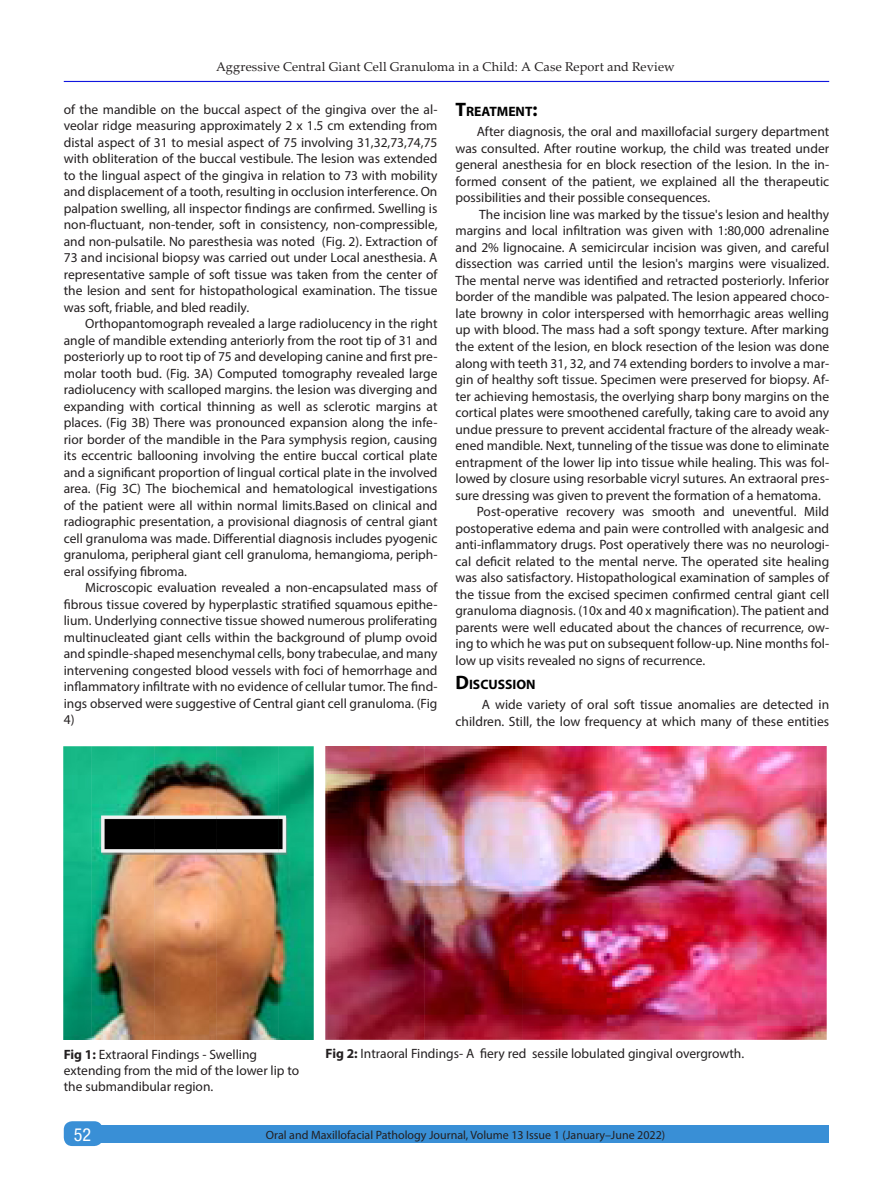
<style>
.page{position:relative;width:893px;height:1191px;background:#fff}
.page>*{position:absolute;margin:0;border:0;box-sizing:border-box;transform-origin:0 0}
.t1{font:condensed 18px "Helvetica Neue";color:#fff}
.subhead{font:700 13.65px "Myriad Pro";color:#000}
.Heading_1{font:13.5px/16.5px "Myriad Pro";color:#231f20;text-align:justify}
.photocaption{font:13.5px/16.2px "Myriad Pro";color:#231f20}
.Running_header{font:12.75px "Palatino Linotype";letter-spacing:.005em;color:#231f20}
.t2{font:12px "Myriad Pro";color:#231f20}
.s1{font-size:19.5px}
.s2{font-weight:700}
</style>
<div class="page">
<hr style="left:64px;top:81px;width:765px;height:1px;background:#1116df">
<div style="left:99px;top:1125px;width:730px;height:17px;background:#398fd6"></div>
<div style="left:64px;top:1121px;width:39px;height:25px;background:#398fd6;border-radius:9px"></div>
<img style="left:64px;top:746px;width:250px;height:293px">
<img style="left:326px;top:746px;width:501px;height:293px">
<p class="Running_header" style="left:216px;top:57px;width:460px">Aggressive Central Giant Cell Granuloma in a Child: A Case Report and Review</p>
<p class="Heading_1" style="left:64px;top:101px;width:375px">of the mandible on the buccal aspect of the gingiva over the al&shy;veolar ridge measuring approximately 2 x 1.5 cm extending from distal aspect of 31 to mesial aspect of 75 involving 31,32,73,74,75 with obliteration of the buccal vestibule. The lesion was extended to the lingual aspect of the gingiva in relation to 73 with mobility and displacement of a tooth, resulting in occlusion interference. On palpation swelling, all inspector findings are confirmed. Swelling is non-fluctuant, non-tender, soft in consistency, non-compressible, and non-pulsatile. No paresthesia was noted (Fig. 2). Extraction of 73 and incisional biopsy was carried out under Local anesthesia. A representative sample of soft tissue was taken from the center of the lesion and sent for histopathological examination. The tissue was soft, friable, and bled readily.</p>
<p class="Heading_1" style="left:64px;top:315px;width:375px;text-indent:21px">Orthopantomograph revealed a large radiolucency in the right angle of mandible extending anteriorly from the root tip of 31 and posteriorly up to root tip of 75 and developing canine and first pre&shy;molar tooth bud. (Fig. 3A) Computed tomography revealed large radiolucency with scalloped margins. the lesion was diverging and expanding with cortical thinning as well as sclerotic margins at places. (Fig 3B) There was pronounced expansion along the infe&shy;rior border of the mandible in the Para symphysis region, causing its eccentric ballooning involving the entire buccal cortical plate and a significant proportion of lingual cortical plate in the involved area. (Fig 3C) The biochemical and hematological investigations of the patient were all within normal limits.Based on clinical and radiographic presentation, a provisional diagnosis of central giant cell granuloma was made. Differential diagnosis includes pyogenic granuloma, peripheral giant cell granuloma, hemangioma, periph&shy;eral ossifying fibroma.</p>
<p class="Heading_1" style="left:64px;top:579px;width:375px;text-indent:21px">Microscopic evaluation revealed a non-encapsulated mass of fibrous tissue covered by hyperplastic stratified squamous epithe&shy;lium. Underlying connective tissue showed numerous proliferating multinucleated giant cells within the background of plump ovoid and spindle-shaped mesenchymal cells, bony trabeculae, and many intervening congested blood vessels with foci of hemorrhage and inflammatory infiltrate with no evidence of cellular tumor. The find&shy;ings observed were suggestive of Central giant cell granuloma. (Fig 4)</p>
<p class="subhead" style="left:455px;top:102px;width:84px"><span class="s1">T</span>REATMENT<span class="s1">:</span></p>
<p class="Heading_1" style="left:455px;top:123px;width:375px;text-indent:21px">After diagnosis, the oral and maxillofacial surgery department was consulted. After routine workup, the child was treated under general anesthesia for en block resection of the lesion. In the in&shy;formed consent of the patient, we explained all the therapeutic possibilities and their possible consequences.</p>
<p class="Heading_1" style="left:455px;top:206px;width:375px;text-indent:24px">The incision line was marked by the tissue's lesion and healthy margins and local infiltration was given with 1:80,000 adrenaline and 2% lignocaine. A semicircular incision was given, and careful dissection was carried until the lesion's margins were visualized.<br>The mental nerve was identified and retracted posteriorly. Inferior border of the mandible was palpated. The lesion appeared choco&shy;late browny in color interspersed with hemorrhagic areas welling up with blood. The mass had a soft spongy texture. After marking the extent of the lesion, en block resection of the lesion was done along with teeth 31, 32, and 74 extending borders to involve a mar&shy;gin of healthy soft tissue. Specimen were preserved for biopsy. Af&shy;ter achieving hemostasis, the overlying sharp bony margins on the cortical plates were smoothened carefully, taking care to avoid any undue pressure to prevent accidental fracture of the already weak&shy;ened mandible. Next, tunneling of the tissue was done to eliminate entrapment of the lower lip into tissue while healing. This was fol&shy;lowed by closure using resorbable vicryl sutures. An extraoral pres&shy;sure dressing was given to prevent the formation of a hematoma.</p>
<p class="Heading_1" style="left:455px;top:503px;width:375px;text-indent:21px">Post-operative recovery was smooth and uneventful. Mild postoperative edema and pain were controlled with analgesic and anti-inflammatory drugs. Post operatively there was no neurologi&shy;cal deficit related to the mental nerve. The operated site healing was also satisfactory. Histopathological examination of samples of the tissue from the excised specimen confirmed central giant cell granuloma diagnosis. (10x and 40 x magnification). The patient and parents were well educated about the chances of recurrence, ow&shy;ing to which he was put on subsequent follow-up. Nine months fol&shy;low up visits revealed no signs of recurrence.</p>
<p class="subhead" style="left:455px;top:675px;width:82px"><span class="s1">D</span>ISCUSSION</p>
<p class="Heading_1" style="left:455px;top:696px;width:375px;text-align:right">A wide variety of oral soft tissue anomalies are detected in children. Still, the low frequency at which many of these entities</p>
<p class="photocaption" style="left:64px;top:1045px;width:237px"><span class="s2">Fig 1:</span> Extraoral Findings - Swelling extending from the mid of the lower lip to the submandibular region.</p>
<p class="photocaption" style="left:326px;top:1045px;width:420px"><span class="s2">Fig 2:</span> Intraoral Findings- A fiery red sessile lobulated gingival overgrowth.</p>
<p class="t1" style="left:74px;top:1124px;width:19px">52</p>
<p class="t2" style="left:266px;top:1127px;width:401px">Oral and Maxillofacial Pathology Journal, Volume 13 Issue 1 (January–June 2022)</p>
</div>
